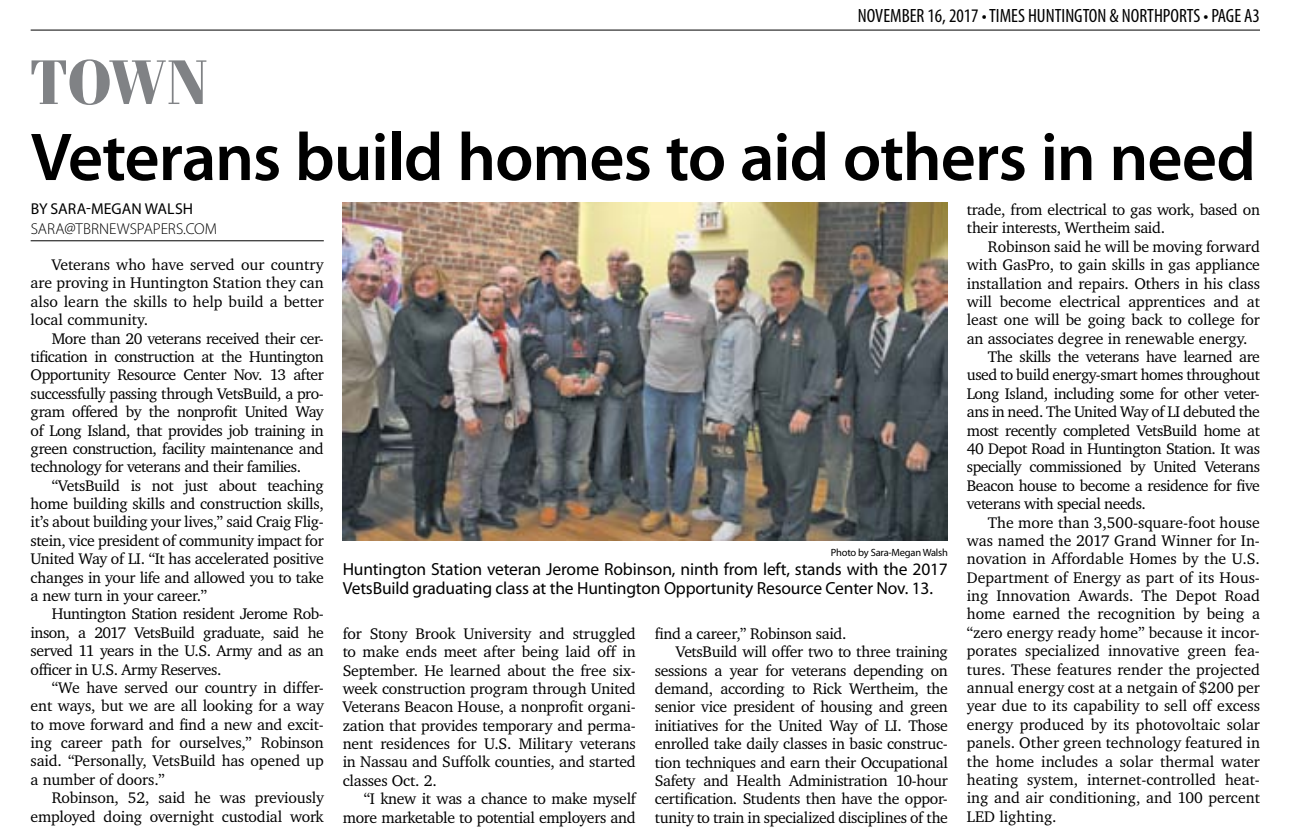
<style>
.page{position:relative;width:1293px;height:832px;background:#fff}
.page>*{position:absolute;margin:0;border:0;box-sizing:border-box;transform-origin:0 0}
.t1{font:600 68.25px "Myriad Pro";letter-spacing:-.015em;color:#000}
.t2{font:700 63px "Fenice";color:#808285}
.t3{font:condensed 19.25px "Myriad Pro";color:#000}
.t4{font:17.5px/19.2px "Myriad Pro";letter-spacing:-.01em;color:#000}
.t5{font:15.75px/18.4px "Charter Itc T";letter-spacing:-.015em;color:#000;text-align:justify}
.t6{font:300 15.75px "Myriad Pro";color:#000}
.t7{font:15.75px "Myriad Pro";color:#000}
.t8{font:10.5px "Myriad Pro";letter-spacing:-.02em;color:#000}
</style>
<div class="page">
<hr style="left:31px;top:30px;width:1228px;height:1px;background:#000">
<hr style="left:31px;top:240px;width:293px;height:1px;background:#000">
<img style="left:342px;top:202px;width:605px;height:338px">
<p class="t3" style="left:857px;top:4px;width:403px">NOVEMBER 16, 2017 • TIMES HUNTINGTON &amp; NORTHPORTS • PAGE A3</p>
<h2 class="t2" style="left:31px;top:44px;width:178px">TOWN</h2>
<h1 class="t1" style="left:31px;top:114px;width:1226px">Veterans build homes to aid others in need</h1>
<p class="t7" style="left:31px;top:199px;width:164px">By Sara-Megan WalSh</p>
<p class="t6" style="left:31px;top:219px;width:188px">SARA@TBRNEWSPAPERS.COM</p>
<p class="t5" style="left:31px;top:255px;width:294px;text-indent:21px">Veterans who have served our country are proving in Huntington Station they can also learn the skills to help build a better local community.</p>
<p class="t5" style="left:31px;top:329px;width:294px;text-indent:21px">More than 20 veterans received their cer&shy;tification in construction at the Huntington Opportunity Resource Center Nov. 13 after successfully passing through VetsBuild, a pro&shy;gram offered by the nonprofit United Way of Long Island, that provides job training in green construction, facility maintenance and technology for veterans and their families.</p>
<p class="t5" style="left:31px;top:476px;width:294px;text-indent:21px">“VetsBuild is not just about teaching home building skills and construction skills, it’s about building your lives,” said Craig Flig&shy;stein, vice president of community impact for United Way of LI. “It has accelerated positive changes in your life and allowed you to take a new turn in your career.”</p>
<p class="t5" style="left:31px;top:604px;width:294px;text-indent:21px">Huntington Station resident Jerome Rob&shy;inson, a 2017 VetsBuild graduate, said he served 11 years in the U.S. Army and as an officer in U.S. Army Reserves.</p>
<p class="t5" style="left:31px;top:678px;width:294px;text-indent:21px">“We have served our country in differ&shy;ent ways, but we are all looking for a way to move forward and find a new and excit&shy;ing career path for ourselves,” Robinson said. “Personally, VetsBuild has opened up a number of doors.”</p>
<p class="t5" style="left:31px;top:788px;width:294px;text-align:right">Robinson, 52, said he was previously employed doing overnight custodial work</p>
<p class="t8" style="left:830px;top:545px;width:118px">Photo by Sara-Megan Walsh</p>
<p class="t4" style="left:342px;top:559px;width:606px">huntington Station veteran Jerome robinson, ninth from left, stands with the 2017<br>VetsBuild graduating class at the huntington Opportunity resource Center nov. 13.</p>
<p class="t5" style="left:342px;top:624px;width:294px">for Stony Brook University and struggled to make ends meet after being laid off in September. He learned about the free six&shy;week construction program through United Veterans Beacon House, a nonprofit organi&shy;zation that provides temporary and perma&shy;nent residences for U.S. Military veterans in Nassau and Suffolk counties, and started classes Oct. 2.</p>
<p class="t5" style="left:342px;top:789px;width:294px;text-align:right">“I knew it was a chance to make myself more marketable to potential employers and</p>
<p class="t5" style="left:654px;top:624px;width:193px">find a career,” Robinson said.</p>
<p class="t5" style="left:675px;top:642px;width:273px">VetsBuild will offer two to three training</p>
<p class="t5" style="left:654px;top:660px;width:294px">sessions a year for veterans depending on</p>
<p class="t5" style="left:654px;top:679px;width:294px">demand, according to Rick Wertheim, the</p>
<p class="t5" style="left:654px;top:697px;width:294px">senior vice president of housing and green</p>
<p class="t5" style="left:654px;top:715px;width:294px">initiatives for the United Way of LI. Those</p>
<p class="t5" style="left:654px;top:734px;width:294px">enrolled take daily classes in basic construc-</p>
<p class="t5" style="left:654px;top:752px;width:294px">tion techniques and earn their Occupational</p>
<p class="t5" style="left:654px;top:771px;width:294px">Safety and Health Administration 10-hour</p>
<p class="t5" style="left:654px;top:789px;width:294px">certification. Students then have the oppor-</p>
<p class="t5" style="left:654px;top:807px;width:294px">tunity to train in specialized disciplines of the</p>
<p class="t5" style="left:966px;top:200px;width:294px">trade, from electrical to gas work, based on their interests, Wertheim said.</p>
<p class="t5" style="left:987px;top:237px;width:273px">Robinson said he will be moving forward</p>
<p class="t5" style="left:966px;top:255px;width:294px">with GasPro, to gain skills in gas appliance</p>
<p class="t5" style="left:966px;top:273px;width:294px">installation and repairs. Others in his class</p>
<p class="t5" style="left:966px;top:292px;width:294px">will become electrical apprentices and at</p>
<p class="t5" style="left:966px;top:310px;width:294px">least one will be going back to college for</p>
<p class="t5" style="left:966px;top:329px;width:282px">an associates degree in renewable energy.</p>
<p class="t5" style="left:987px;top:347px;width:273px">The skills the veterans have learned are</p>
<p class="t5" style="left:966px;top:365px;width:294px">used to build energy-smart homes throughout</p>
<p class="t5" style="left:966px;top:384px;width:294px">Long Island, including some for other veter-</p>
<p class="t5" style="left:966px;top:402px;width:294px">ans in need. The United Way of LI debuted the</p>
<p class="t5" style="left:966px;top:420px;width:294px">most recently completed VetsBuild home at</p>
<p class="t5" style="left:966px;top:439px;width:294px">40 Depot Road in Huntington Station. It was</p>
<p class="t5" style="left:966px;top:457px;width:294px">specially commissioned by United Veterans</p>
<p class="t5" style="left:966px;top:476px;width:294px">Beacon house to become a residence for five</p>
<p class="t5" style="left:966px;top:494px;width:180px">veterans with special needs.</p>
<p class="t5" style="left:987px;top:512px;width:273px">The more than 3,500-square-foot house</p>
<p class="t5" style="left:966px;top:531px;width:294px">was named the 2017 Grand Winner for In-</p>
<p class="t5" style="left:966px;top:549px;width:294px">novation in Affordable Homes by the U.S.</p>
<p class="t5" style="left:966px;top:567px;width:294px">Department of Energy as part of its Hous-</p>
<p class="t5" style="left:966px;top:586px;width:294px">ing Innovation Awards. The Depot Road</p>
<p class="t5" style="left:966px;top:604px;width:294px">home earned the recognition by being a</p>
<p class="t5" style="left:966px;top:623px;width:294px">“zero energy ready home” because it incor-</p>
<p class="t5" style="left:966px;top:641px;width:294px">porates specialized innovative green fea-</p>
<p class="t5" style="left:966px;top:659px;width:294px">tures. These features render the projected</p>
<p class="t5" style="left:966px;top:678px;width:294px">annual energy cost at a netgain of $200 per</p>
<p class="t5" style="left:966px;top:696px;width:294px">year due to its capability to sell off excess</p>
<p class="t5" style="left:966px;top:715px;width:294px">energy produced by its photovoltaic solar</p>
<p class="t5" style="left:966px;top:733px;width:294px">panels. Other green technology featured in</p>
<p class="t5" style="left:966px;top:751px;width:294px">the home includes a solar thermal water</p>
<p class="t5" style="left:966px;top:770px;width:294px">heating system, internet-controlled heat-</p>
<p class="t5" style="left:966px;top:788px;width:294px">ing and air conditioning, and 100 percent</p>
<p class="t5" style="left:966px;top:806px;width:91px">LED lighting.</p>
</div>
